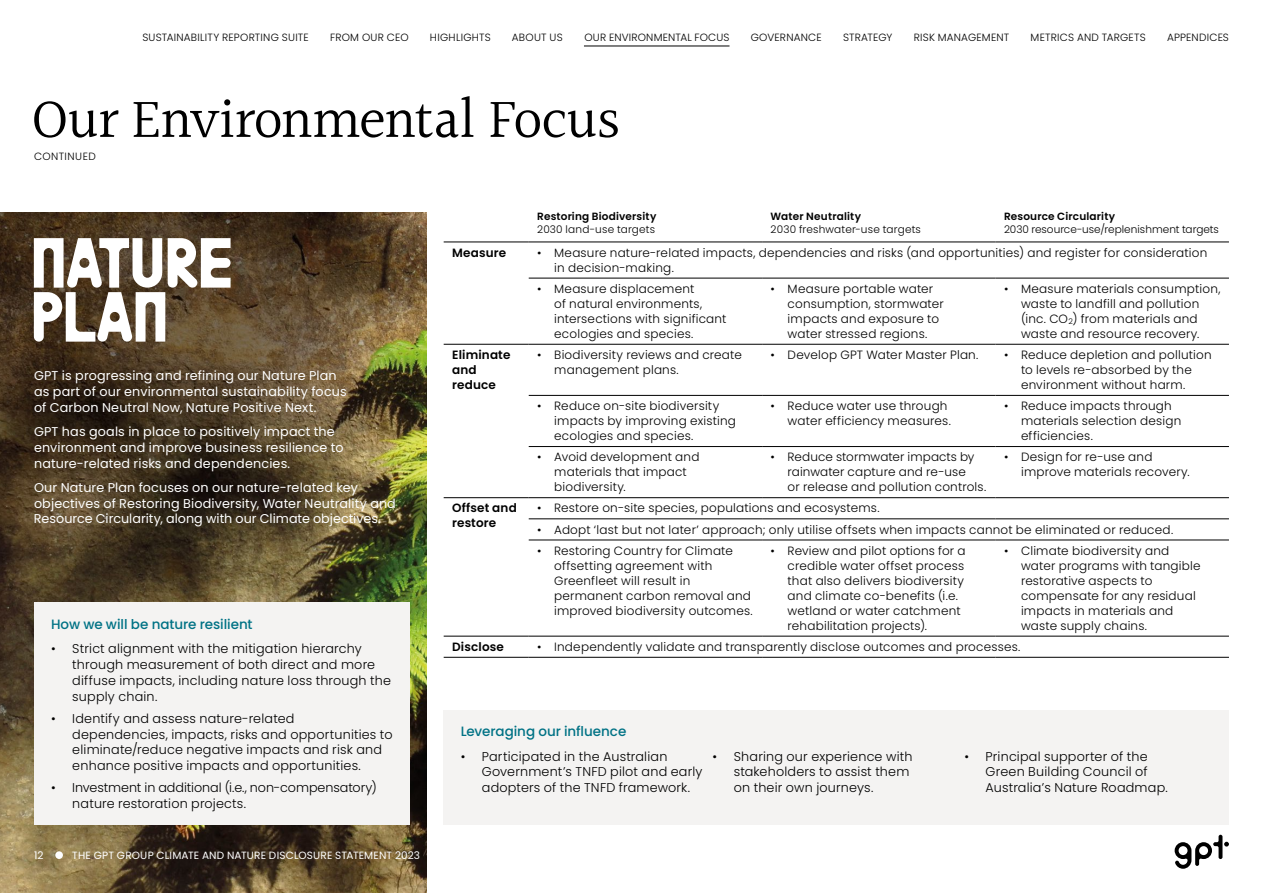
<style>
.page{position:relative;width:1263px;height:893px;background:#fff}
.page>*{position:absolute;margin:0;border:0;box-sizing:border-box;transform-origin:0 0}
.t1{font:700 66px/54px "Experience";letter-spacing:-.045em;color:#fff}
.t2{font:57px "Halant";letter-spacing:-.015em;color:#000}
.t3{font:500 13.5px "Poppins";letter-spacing:-.005em;color:#007285}
.t4{font:300 12.75px/15.8px "Poppins";letter-spacing:.015em;color:#000}
.t5{font:12.75px/15.8px "Poppins";letter-spacing:.01em;color:#fff}
.t6{font:300 12.75px/15.8px "Poppins";letter-spacing:-.005em;color:#000}
.t7{font:300 12px/15px "Poppins";letter-spacing:.015em;color:#000}
.t8{font:600 12px/15px "Poppins";letter-spacing:.015em;color:#000}
.t9{font:300 10.5px "Poppins";letter-spacing:.015em;color:#000}
.t10{font:600 10.5px "Poppins";letter-spacing:.015em;color:#000}
.t11{font:10.5px "Poppins";letter-spacing:.015em;color:#fff}
.t12{font:300 10.5px "Poppins";letter-spacing:.04em;color:#000}
.s1{font-size:7.8px}
</style>
<div class="page">
<img style="left:0;top:213px;width:426px;height:680px">
<div style="left:34px;top:603px;width:376px;height:222px;background:#f4f3f2"></div>
<hr style="left:444px;top:344px;width:85px;height:1px;background:#000">
<hr style="left:529px;top:395px;width:233px;height:1px;background:#000">
<hr style="left:762px;top:395px;width:233px;height:1px;background:#000">
<hr style="left:995px;top:395px;width:234px;height:1px;background:#000">
<hr style="left:444px;top:636px;width:85px;height:1px;background:#000">
<hr style="left:444px;top:497px;width:85px;height:1px;background:#000">
<hr style="left:444px;top:657px;width:85px;height:1px;background:#000">
<hr style="left:444px;top:242px;width:85px;height:1px;background:#000">
<hr style="left:529px;top:519px;width:233px;height:1px;background:#000">
<hr style="left:762px;top:519px;width:233px;height:1px;background:#000">
<hr style="left:995px;top:519px;width:234px;height:1px;background:#000">
<hr style="left:529px;top:540px;width:233px;height:1px;background:#000">
<hr style="left:762px;top:540px;width:233px;height:1px;background:#000">
<hr style="left:995px;top:540px;width:234px;height:1px;background:#000">
<hr style="left:529px;top:497px;width:233px;height:1px;background:#000">
<hr style="left:762px;top:497px;width:233px;height:1px;background:#000">
<hr style="left:995px;top:497px;width:234px;height:1px;background:#000">
<hr style="left:529px;top:446px;width:233px;height:1px;background:#000">
<hr style="left:762px;top:446px;width:233px;height:1px;background:#000">
<hr style="left:995px;top:446px;width:234px;height:1px;background:#000">
<hr style="left:529px;top:344px;width:233px;height:1px;background:#000">
<hr style="left:762px;top:344px;width:233px;height:1px;background:#000">
<hr style="left:995px;top:344px;width:234px;height:1px;background:#000">
<hr style="left:529px;top:278px;width:233px;height:1px;background:#000">
<hr style="left:762px;top:278px;width:233px;height:1px;background:#000">
<hr style="left:995px;top:278px;width:234px;height:1px;background:#000">
<hr style="left:529px;top:242px;width:233px;height:1px;background:#000">
<hr style="left:762px;top:242px;width:233px;height:1px;background:#000">
<hr style="left:995px;top:242px;width:234px;height:1px;background:#000">
<hr style="left:529px;top:636px;width:233px;height:1px;background:#000">
<hr style="left:762px;top:636px;width:233px;height:1px;background:#000">
<hr style="left:995px;top:636px;width:234px;height:1px;background:#000">
<hr style="left:529px;top:657px;width:233px;height:1px;background:#000">
<hr style="left:762px;top:657px;width:233px;height:1px;background:#000">
<hr style="left:995px;top:657px;width:234px;height:1px;background:#000">
<div style="left:444px;top:710px;width:785px;height:115px;background:#f4f3f2"></div>
<svg style="left:1174px;top:835px;width:55px;height:34px"></svg>
<hr style="left:584px;top:46px;width:145px;height:1px;background:#000">
<div style="left:55px;top:851px;width:8px;height:8px;background:#fff;border-radius:50%"></div>
<p class="t9" style="left:142px;top:32px;width:168px">SUSTAINABILITY REPORTING SUITE</p>
<p class="t9" style="left:330px;top:32px;width:80px">FROM OUR CEO</p>
<p class="t9" style="left:430px;top:32px;width:62px">HIGHLIGHTS</p>
<p class="t9" style="left:512px;top:32px;width:52px">ABOUT US</p>
<p class="t9" style="left:584px;top:32px;width:147px">OUR ENVIRONMENTAL FOCUS</p>
<p class="t9" style="left:751px;top:32px;width:72px">GOVERNANCE</p>
<p class="t9" style="left:843px;top:32px;width:51px">STRATEGY</p>
<p class="t9" style="left:914px;top:32px;width:97px">RISK MANAGEMENT</p>
<p class="t9" style="left:1030px;top:32px;width:117px">METRICS AND TARGETS</p>
<p class="t9" style="left:1167px;top:32px;width:63px">APPENDICES</p>
<h2 class="t2" style="left:31px;top:82px;width:591px">Our Environmental Focus</h2>
<p class="t12" style="left:34px;top:151px;width:63px">CONTINUED</p>
<h1 class="t1" style="left:29px;top:236px;width:208px">NATURE<br>PLAN</h1>
<p class="t5" style="left:34px;top:368px;width:314px">GPT is progressing and refining our Nature Plan as part of our environmental sustainability focus of Carbon N eutral N ow, N ature Positive N ext.</p>
<p class="t5" style="left:34px;top:424px;width:311px">GPT has goals in place to positively impact the environment and improve business resilience to nature-related risks and dependencies.</p>
<p class="t5" style="left:34px;top:479px;width:363px">Our Nature Plan focuses on our nature-related key objectives of Restoring Biodiversity, Water N eutrality and<br>Resource Circularity, along with our Climate objectives.</p>
<p class="t3" style="left:51px;top:617px;width:203px">How we will be nature resilient</p>
<p class="t4" style="left:72px;top:641px;width:320px;text-indent:-21px">• Strict alignment with the mitigation hierarchy through measurement of both direct and more diffuse impacts, including nature loss through the supply chain.</p>
<p class="t4" style="left:72px;top:710px;width:322px;text-indent:-21px">• Identify and assess nature-related dependencies, impacts, risks and opportunities to eliminate/reduce negative impacts and risk and enhance positive impacts and opportunities.</p>
<p class="t6" style="left:72px;top:780px;width:306px;text-indent:-21px">• Investment in additional (i.e., non-compensatory) nature restoration projects.</p>
<p class="t11" style="left:34px;top:849px;width:11px">12</p>
<p class="t11" style="left:72px;top:849px;width:349px">The GPT Group Climate and Nature Disclosure Statement 2023</p>
<p class="t10" style="left:537px;top:210px;width:121px">Restoring Biodiversity</p>
<p class="t9" style="left:537px;top:224px;width:119px">2030 land-use targets</p>
<p class="t10" style="left:771px;top:210px;width:92px">Water Neutrality</p>
<p class="t9" style="left:771px;top:224px;width:152px">2030 freshwater-use targets</p>
<p class="t10" style="left:1004px;top:210px;width:113px">Resource Circularity</p>
<p class="t9" style="left:1004px;top:224px;width:216px">2030 resource-use/replenishment targets</p>
<p class="t8" style="left:452px;top:245px;width:56px">Measure</p>
<p class="t7" style="left:554px;top:245px;width:654px;text-indent:-17px">• Measure nature-related impacts, dependencies and risks (and opportunities) and register for consideration in decision‑making.</p>
<p class="t7" style="left:554px;top:281px;width:174px;text-indent:-17px">• Measure displacement<br>of natural environments, intersections with significant ecologies and species.</p>
<p class="t7" style="left:788px;top:281px;width:158px;text-indent:-17px">• Measure portable water consumption, stormwater impacts and exposure to water stressed regions.</p>
<p class="t7" style="left:1004px;top:281px;width:218px;text-align:center">• Measure materials consumption, waste to landfill and pollution<br>(inc. CO<span class="s1">2</span>) from materials and<br>waste and resource recovery.</p>
<p class="t8" style="left:452px;top:347px;width:60px">Eliminate and reduce</p>
<p class="t7" style="left:554px;top:347px;width:189px;text-indent:-17px">• Biodiversity reviews and create management plans.</p>
<p class="t7" style="left:771px;top:347px;width:209px">• Develop GPT Water Master Plan.</p>
<p class="t7" style="left:1021px;top:347px;width:192px;text-indent:-17px">• Reduce depletion and pollution to levels re-absorbed by the environment without harm.</p>
<p class="t7" style="left:554px;top:398px;width:183px;text-indent:-17px">• Reduce on-site biodiversity impacts by improving existing ecologies and species.</p>
<p class="t7" style="left:771px;top:398px;width:182px;text-align:right">• Reduce water use through water efficiency measures.</p>
<p class="t7" style="left:1021px;top:398px;width:162px;text-indent:-17px">• Reduce impacts through materials selection design efficiencies.</p>
<p class="t7" style="left:554px;top:450px;width:147px;text-indent:-17px">• Avoid development and materials that impact biodiversity.</p>
<p class="t7" style="left:788px;top:450px;width:200px;text-indent:-17px">• Reduce stormwater impacts by rainwater capture and re-use<br>or release and pollution controls.</p>
<p class="t7" style="left:1021px;top:450px;width:170px;text-indent:-17px">• Design for re-use and improve materials recovery.</p>
<p class="t8" style="left:452px;top:501px;width:66px">Offset and restore</p>
<p class="t7" style="left:537px;top:501px;width:344px">• Restore on-site species, populations and ecosystems.</p>
<p class="t7" style="left:537px;top:522px;width:637px">• Adopt ‘last but not later’ approach; only utilise offsets when impacts cannot be eliminated or reduced.</p>
<p class="t7" style="left:554px;top:543px;width:200px;text-indent:-17px">• Restoring Country for Climate offsetting agreement with<br>Greenfleet will result in permanent carbon removal and improved biodiversity outcomes.</p>
<p class="t7" style="left:788px;top:543px;width:180px;text-indent:-17px">• Review and pilot options for a credible water offset process that also delivers biodiversity and climate co-benefits (i.e. wetland or water catchment rehabilitation projects).</p>
<p class="t7" style="left:1021px;top:543px;width:181px;text-indent:-17px">• Climate biodiversity and water programs with tangible restorative aspects to compensate for any residual impacts in materials and waste supply chains.</p>
<p class="t8" style="left:452px;top:639px;width:53px">Disclose</p>
<p class="t7" style="left:537px;top:639px;width:485px">• Independently validate and transparently disclose outcomes and processes.</p>
<p class="t3" style="left:461px;top:724px;width:167px">Leveraging our influence</p>
<p class="t4" style="left:482px;top:748px;width:222px;text-indent:-21px">• Participated in the Australian<br>Government’s TNFD pilot and early adopters of the TNFD framework.</p>
<p class="t4" style="left:734px;top:748px;width:180px;text-indent:-21px">• Sharing our experience with stakeholders to assist them on their own journeys.</p>
<p class="t4" style="left:985px;top:748px;width:184px;text-indent:-21px">• Principal supporter of the<br>Green Building Council of<br>Australia’s Nature Roadmap.</p>
</div>
